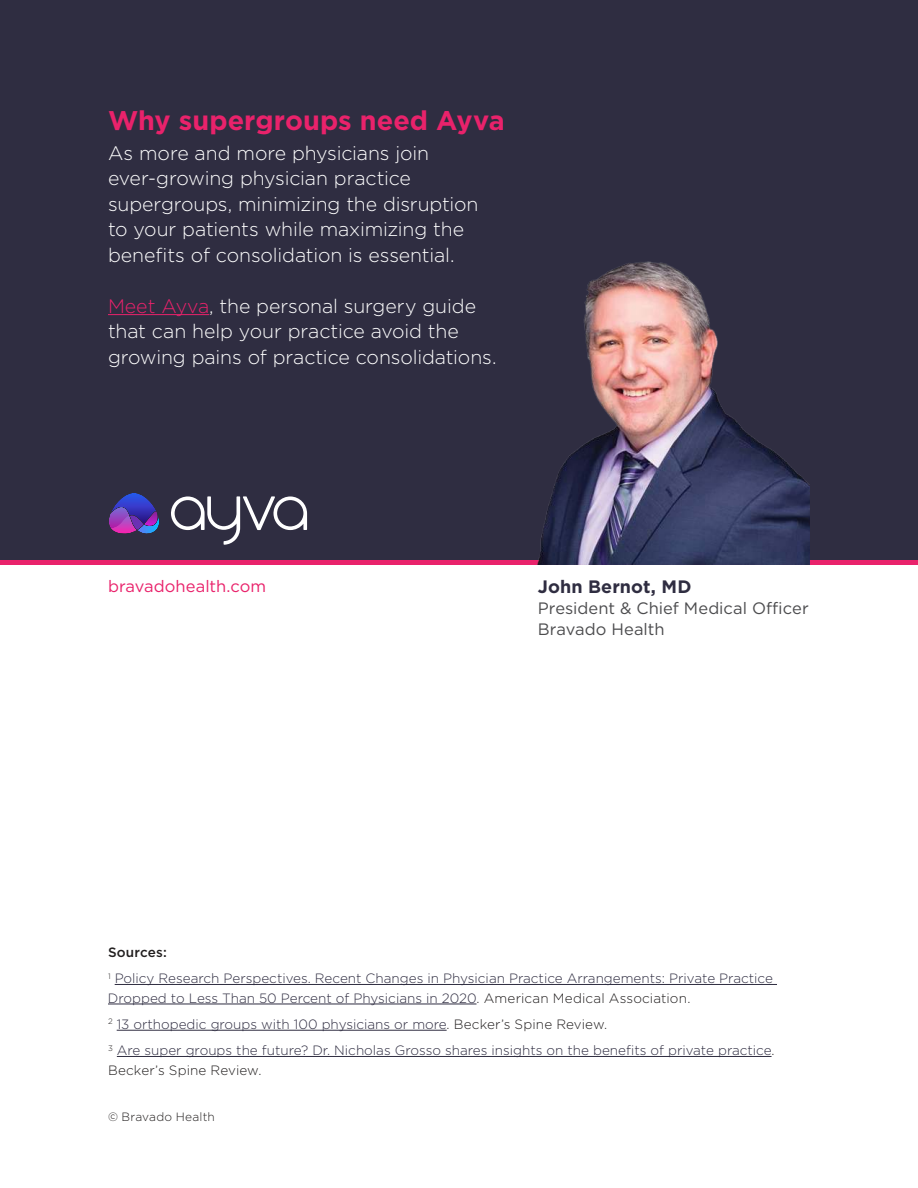
<style>
.page{position:relative;width:918px;height:1188px;background:#fff}
.page>*{position:absolute;margin:0;border:0;box-sizing:border-box;transform-origin:0 0}
.t1{font:700 27px "Gotham";color:#e9226b}
.t2{font:300 19.5px/25.5px "Gotham";letter-spacing:-.01em;color:#fff}
.t3{font:700 18px "Gotham";letter-spacing:.005em;color:#2f2d41}
.t4{font:16.5px/21px "Gotham";color:#4c4c4e}
.t5{font:16.5px "Gotham";color:#e9226b}
.t6{font:300 13.5px/26.2px "Gotham";color:#2f2d41}
.t7{font:300 13.5px "Gotham";letter-spacing:.005em;color:#221f1f}
.t8{font:300 12px "Gotham";letter-spacing:.015em;color:#221f1f}
.s1{color:#e9226b}
.s2{font-weight:500;color:#221f1f}
.s3{color:#221f1f}
</style>
<div class="page">
<div style="left:0;top:495px;width:918px;height:69px;background:#e9226b"></div>
<div style="left:0;top:0;width:918px;height:560px;background:#2f2d41"></div>
<img style="left:537px;top:261px;width:273px;height:303px">
<svg style="left:171px;top:496px;width:136px;height:49px"></svg>
<svg style="left:109px;top:493px;width:50px;height:41px"></svg>
<hr style="left:115px;top:984px;width:662px;height:1px;background:#2f2d41">
<hr style="left:108px;top:1004px;width:369px;height:1px;background:#2f2d41">
<hr style="left:117px;top:1030px;width:330px;height:1px;background:#2f2d41">
<hr style="left:117px;top:1056px;width:655px;height:1px;background:#2f2d41">
<hr style="left:108px;top:314px;width:101px;height:1px;background:#e9226b">
<h1 class="t1" style="left:108px;top:108px;width:398px">Why supergroups need Ayva</h1>
<h2 class="t2" style="left:108px;top:141px;width:372px">As more and more physicians join ever-growing physician practice supergroups, minimizing the disruption to your patients while maximizing the benefits of consolidation is essential.</h2>
<h2 class="t2" style="left:108px;top:294px;width:390px"><span class="s1">Meet Ayva</span>, the personal surgery guide that can help your practice avoid the growing pains of practice consolidations.</h2>
<p class="t5" style="left:108px;top:579px;width:160px">bravadohealth.com</p>
<h3 class="t3" style="left:538px;top:579px;width:155px">John Bernot, MD</h3>
<p class="t4" style="left:538px;top:599px;width:272px">President &amp; Chief Medical Officer<br>Bravado Health</p>
<p class="t6" style="left:108px;top:940px;width:666px"><span class="s2">Sources:<br></span><sup>1</sup> Policy Research Perspectives. Recent Changes in Physician Practice Arrangements: Private Practice</p>
<p class="t6" style="left:108px;top:985px;width:668px">Dropped to Less Than 50 Percent of Physicians in 2020<span class="s3">. American Medical Association.<br></span><sup>2</sup> 13 orthopedic groups with 100 physicians or more<span class="s3">. Becker’s Spine Review.<br></span><sup>3</sup> Are super groups the future? Dr. Nicholas Grosso shares insights on the benefits of private practice<span class="s3">.</span></p>
<p class="t7" style="left:108px;top:1064px;width:155px">Becker’s Spine Review.</p>
<p class="t8" style="left:108px;top:1111px;width:108px">© Bravado Health</p>
</div>
